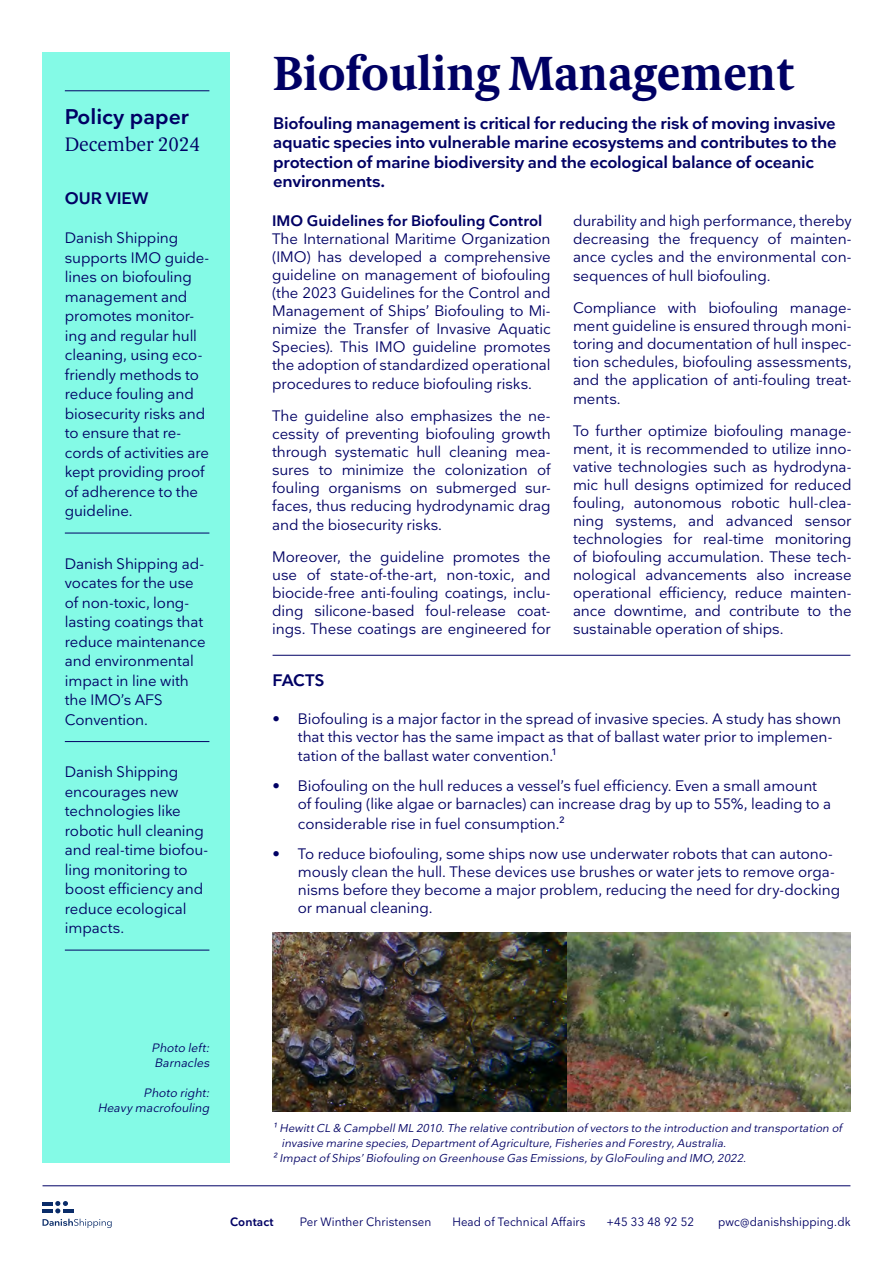
<style>
.page{position:relative;width:893px;height:1263px;background:#fff}
.page>*{position:absolute;margin:0;border:0;box-sizing:border-box;transform-origin:0 0}
.t1{font:700 48px "Berlingske Serif Text";color:#000064}
.t2{font:600 21px "Nationale";color:#000064}
.t3{font:300 19.5px "Berlingske Serif Text";color:#000064}
.t4{font:600 16.5px/19.5px "Nationale";letter-spacing:-.015em;color:#000064}
.t5{font:15px/18px "Nationale";letter-spacing:-.005em;color:#000064}
.t6{font:600 15px "Nationale";color:#000064}
.t7{font:12px "Nationale";letter-spacing:.01em;color:#000064;scale:.96 1}
.t8{font:italic 12px/15px "Nationale";color:#000064}
.t9{font:600 12px "Nationale";letter-spacing:.01em;color:#000064;scale:.96 1}
.t10{font:italic 11.25px "Nationale";color:#000064}
</style>
<div class="page">
<svg style="left:43px;top:1202px;width:10px;height:3px"></svg>
<hr style="left:43px;top:1209px;width:10px;height:4px;background:#0a2c69">
<hr style="left:63px;top:1209px;width:10px;height:4px;background:#0a2c69">
<svg style="left:55px;top:1201px;width:13px;height:12px"></svg>
<svg style="left:43px;top:1219px;width:69px;height:9px"></svg>
<div style="left:43px;top:53px;width:187px;height:1110px;background:#84fae6"></div>
<hr style="left:65px;top:90px;width:144px;height:1px;background:#000064">
<hr style="left:65px;top:533px;width:144px;height:1px;background:#000064">
<hr style="left:65px;top:741px;width:144px;height:1px;background:#000064">
<hr style="left:65px;top:950px;width:144px;height:1px;background:#000064">
<hr style="left:273px;top:655px;width:577px;height:1px;background:#000064">
<img style="left:272px;top:932px;width:578px;height:179px">
<hr style="left:43px;top:1185px;width:807px;height:1px;background:#000064">
<h2 class="t2" style="left:65px;top:103px;width:126px">Policy paper</h2>
<h3 class="t3" style="left:65px;top:130px;width:137px">December 2024</h3>
<p class="t4" style="left:65px;top:188px;width:85px">OUR VIEW</p>
<p class="t5" style="left:65px;top:228px;width:146px;line-height:19.5px">Danish Shipping supports IMO guide&shy;lines on biofouling management and promotes monitor&shy;ing and regular hull cleaning, using eco&shy;friendly methods to reduce fouling and biosecurity risks and to ensure that re&shy;cords of activities are kept providing proof of adherence to the guideline.</p>
<p class="t5" style="left:65px;top:553px;width:142px;line-height:19.5px">Danish Shipping ad&shy;vocates for the use of non-toxic, long&shy;lasting coatings that reduce maintenance and environmental impact in line with the IMO’s AFS<br>Convention.</p>
<p class="t5" style="left:65px;top:762px;width:145px;line-height:19.5px">Danish Shipping encourages new technologies like robotic hull cleaning and real-time biofou&shy;ling monitoring to boost efficiency and reduce ecological impacts.</p>
<h1 class="t1" style="left:273px;top:39px;width:522px">Biofouling Management</h1>
<p class="t4" style="left:273px;top:113px;width:565px">Biofouling management is critical for reducing the risk of moving invasive aquatic species into vulnerable marine ecosystems and contributes to the protection of marine biodiversity and the ecological balance of oceanic environments.</p>
<p class="t6" style="left:272px;top:211px;width:272px">IMO Guidelines for Biofouling Control</p>
<p class="t5" style="left:272px;top:229px;width:280px;text-align:justify">The International Maritime Organization (IMO) has developed a comprehensive guideline on management of biofouling (the 2023 Guidelines for the Control and Management of Ships’ Biofouling to Mi&shy;nimize the Transfer of Invasive Aquatic Species). This IMO guideline promotes the adoption of standardized operational</p>
<p class="t5" style="left:272px;top:368px;width:280px;line-height:31.5px">procedures to reduce biofouling risks.<br>The guideline also emphasizes the ne-</p>
<p class="t5" style="left:272px;top:424px;width:280px;text-align:justify">cessity of preventing biofouling growth through systematic hull cleaning mea&shy;sures to minimize the colonization of fouling organisms on submerged sur&shy;faces, thus reducing hydrodynamic drag</p>
<p class="t5" style="left:272px;top:509px;width:280px;line-height:31.5px">and the biosecurity risks.<br>Moreover, the guideline promotes the</p>
<p class="t5" style="left:272px;top:565px;width:280px;text-align:justify">use of state-of-the-art, non-toxic, and biocide-free anti-fouling coatings, inclu&shy;ding silicone-based foul-release coat&shy;ings. These coatings are engineered for</p>
<p class="t5" style="left:573px;top:211px;width:280px;text-align:justify">durability and high performance, thereby decreasing the frequency of mainten&shy;ance cycles and the environmental con-</p>
<p class="t5" style="left:573px;top:260px;width:280px;line-height:31.5px">sequences of hull biofouling.<br>Compliance with biofouling manage-</p>
<p class="t5" style="left:573px;top:316px;width:280px;text-align:justify">ment guideline is ensured through moni&shy;toring and documentation of hull inspec&shy;tion schedules, biofouling assessments, and the application of anti-fouling treat-</p>
<p class="t5" style="left:573px;top:383px;width:280px;line-height:31.5px">ments.<br>To further optimize biofouling manage-</p>
<p class="t5" style="left:573px;top:439px;width:280px;text-align:justify">ment, it is recommended to utilize inno&shy;vative technologies such as hydrodyna&shy;mic hull designs optimized for reduced fouling, autonomous robotic hull-clea&shy;ning systems, and advanced sensor technologies for real-time monitoring of biofouling accumulation. These tech&shy;nological advancements also increase operational efficiency, reduce mainten&shy;ance downtime, and contribute to the sustainable operation of ships.</p>
<p class="t4" style="left:272px;top:670px;width:54px">FACTS</p>
<p class="t5" style="left:298px;top:709px;width:545px;text-indent:-26px">• Biofouling is a major factor in the spread of invasive species. A study has shown that this vector has the same impact as that of ballast water prior to implemen-</p>
<p class="t5" style="left:298px;top:747px;width:261px">tation of the ballast water convention.1</p>
<p class="t5" style="left:298px;top:777px;width:535px;text-indent:-26px">• Biofouling on the hull reduces a vessel’s fuel efficiency. Even a small amount of fouling (like algae or barnacles) can increase drag by up to 55%, leading to a</p>
<p class="t5" style="left:298px;top:814px;width:268px">considerable rise in fuel consumption.2</p>
<p class="t5" style="left:298px;top:844px;width:544px;text-indent:-26px">• To reduce biofouling, some ships now use underwater robots that can autono&shy;mously clean the hull. These devices use brushes or water jets to remove orga&shy;nisms before they become a major problem, reducing the need for dry-docking or manual cleaning.</p>
<p class="t8" style="left:152px;top:1040px;width:62px">Photo left:<br>Barnacles</p>
<p class="t8" style="left:98px;top:1085px;width:116px;text-align:right">Photo right:<br>Heavy macrofouling</p>
<p class="t10" style="left:273px;top:1121px;width:573px">1HewittCL &amp; CampbellML 2010.The relative contribution ofvectors to the introduction and transportation of</p>
<p class="t10" style="left:282px;top:1136px;width:448px">invasive marine species,DepartmentofAgriculture,Fisheries and Forestry,Australia.</p>
<p class="t10" style="left:273px;top:1151px;width:477px">2ImpactofShips’Biofouling on Greenhouse Gas Emissions,by GloFouling and IMO,2022.</p>
<p class="t9" style="left:230px;top:1214px;width:47px">Contact</p>
<p class="t7" style="left:300px;top:1214px;width:138px">Per Winther Christensen</p>
<p class="t7" style="left:452px;top:1214px;width:140px">Head of Technical Affairs</p>
<p class="t7" style="left:606px;top:1214px;width:93px">+45 33 48 92 52</p>
<p class="t7" style="left:718px;top:1214px;width:139px">pwc@danishshipping.dk</p>
</div>
